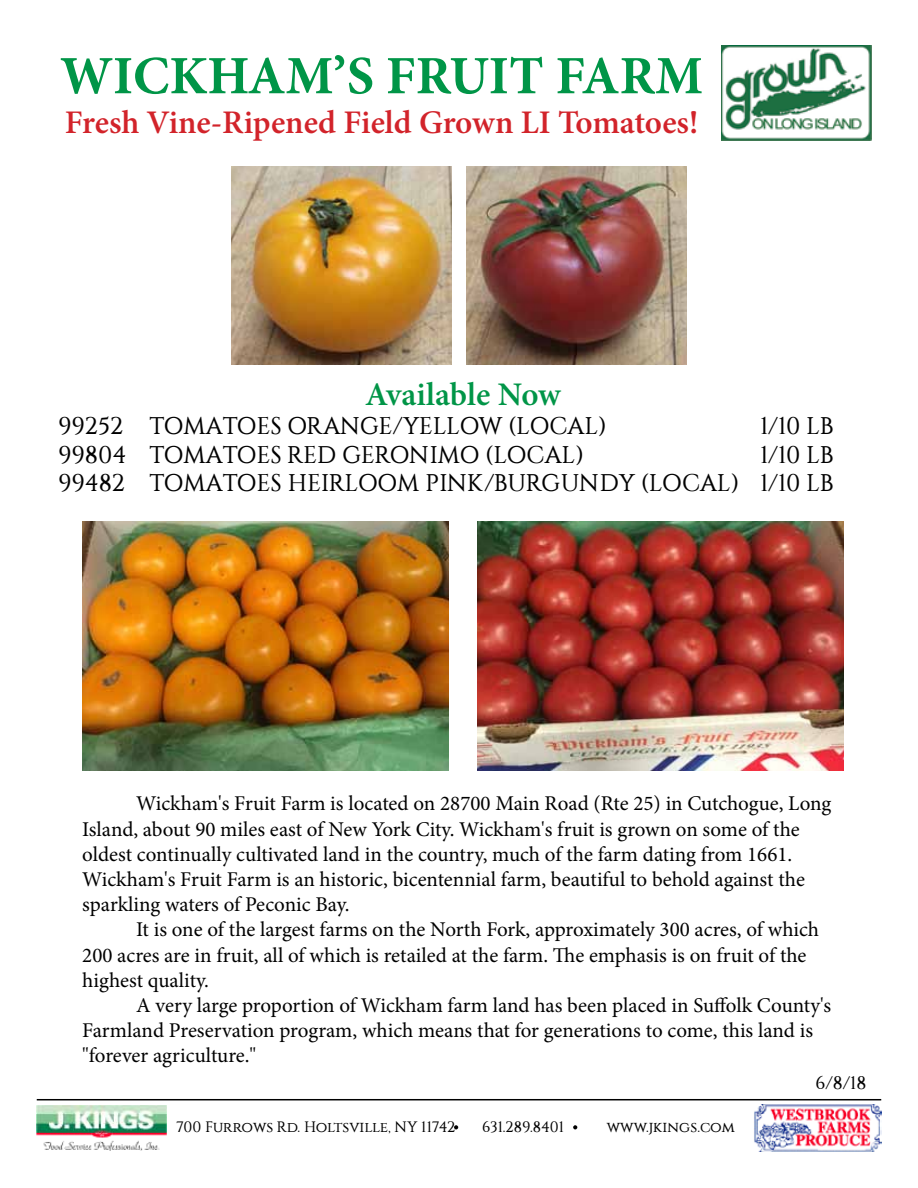
<style>
.page{position:relative;width:918px;height:1188px;background:#fff}
.page>*{position:absolute;margin:0;border:0;box-sizing:border-box;transform-origin:0 0}
.t1{font:700 54px "Minion Pro";color:#009547}
.t2{font:600 33px "Minion Pro";letter-spacing:-.005em;color:#d2232a}
.t3{font:600 33px "Minion Pro";letter-spacing:-.005em;color:#009547}
.t4{font:24px/28.8px "Constantine";color:#000;text-align:right}
.t5{font:21px/25.2px "Minion Pro";letter-spacing:-.005em;color:#000}
.t6{font:18px "Constantine";color:#000}
.t7{font:15px "Constantine";color:#000}
</style>
<div class="page">
<img style="left:231px;top:166px;width:221px;height:198px">
<img style="left:466px;top:166px;width:221px;height:198px">
<img style="left:82px;top:521px;width:367px;height:249px">
<img style="left:477px;top:521px;width:367px;height:249px">
<img style="left:37px;top:1105px;width:129px;height:45px">
<img style="left:754px;top:1104px;width:127px;height:48px">
<hr style="left:37px;top:1099px;width:844px;height:1px;background:#000">
<svg style="left:454px;top:1125px;width:4px;height:4px"></svg>
<svg style="left:573px;top:1125px;width:4px;height:4px"></svg>
<img style="left:722px;top:46px;width:149px;height:94px">
<h1 class="t1" style="left:60px;top:38px;width:645px">WICKHAM’S FRUIT FARM</h1>
<h2 class="t2" style="left:65px;top:99px;width:635px">Fresh Vine-Ripened Field Grown LI Tomatoes!</h2>
<h2 class="t3" style="left:365px;top:372px;width:197px">Available Now</h2>
<p class="t4" style="left:58px;top:411px;width:550px">99252 TOMATOES ORANGE/YELLOW (LOCAL)</p>
<p class="t4" style="left:760px;top:411px;width:75px">1/10 LB</p>
<p class="t4" style="left:58px;top:440px;width:527px">99804 TOMATOES RED GERONIMO (LOCAL)</p>
<p class="t4" style="left:58px;top:440px;width:777px">1/10 LB<br>99482 TOMATOES HEIRLOOM PINK/BURGUNDY (LOCAL) 1/10 LB</p>
<p class="t5" style="left:82px;top:791px;width:751px;text-indent:54px">Wickham's Fruit Farm is located on 28700 Main Road (Rte 25) in Cutchogue, Long Island, about 90 miles east of New York City. Wickham's fruit is grown on some of the oldest continually cultivated land in the country, much of the farm dating from 1661.<br>Wickham's Fruit Farm is an historic, bicentennial farm, beautiful to behold against the sparkling waters of Peconic Bay.</p>
<p class="t5" style="left:82px;top:917px;width:738px;text-indent:54px">It is one of the largest farms on the North Fork, approximately 300 acres, of which<br>200 acres are in fruit, all of which is retailed at the farm. The emphasis is on fruit of the highest quality.</p>
<p class="t5" style="left:82px;top:993px;width:751px;text-indent:54px">A very large proportion of Wickham farm land has been placed in Suffolk County's<br>Farmland Preservation program, which means that for generations to come, this land is "forever agriculture."</p>
<p class="t7" style="left:176px;top:1118px;width:281px">700 Furrows Rd. Holtsville, NY 11742</p>
<p class="t7" style="left:482px;top:1118px;width:83px">631.289.8401</p>
<p class="t7" style="left:607px;top:1118px;width:130px">www.jkings.com</p>
<p class="t6" style="left:816px;top:1072px;width:52px">6/8/18</p>
</div>
